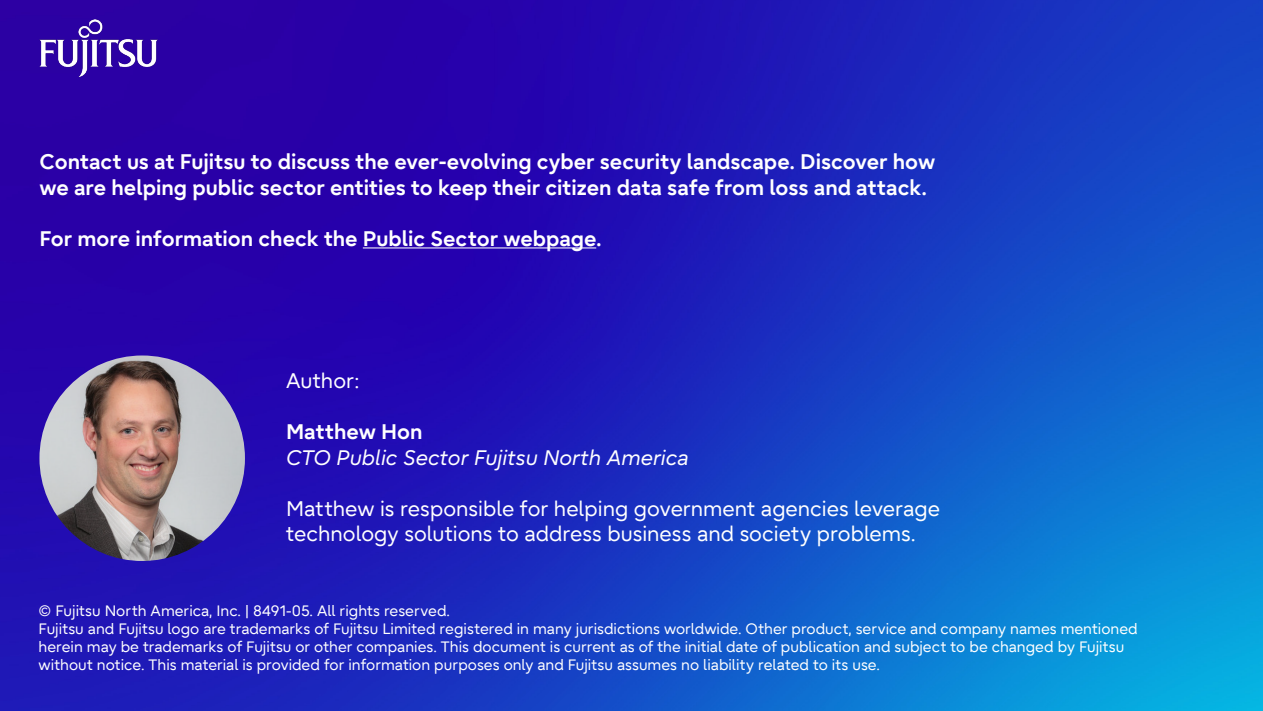
<style>
.page{position:relative;width:1263px;height:711px;background:#fff}
.page>*{position:absolute;margin:0;border:0;box-sizing:border-box;transform-origin:0 0}
.t1{font:700 21px/25.5px "Fujitsu Infinity Pro";color:#fff}
.t2{font:21px/25.5px "Fujitsu Infinity Pro";color:#fff}
.t3{font:italic 21px "Fujitsu Infinity Pro";color:#fff}
.t4{font:15px/18px "Fujitsu Infinity Pro";color:#fff}
</style>
<div class="page">
<img style="left:0;top:0;width:1263px;height:711px">
<hr style="left:363px;top:247px;width:233px;height:1px;background:#fff">
<img style="left:39px;top:19px;width:119px;height:58px">
<img style="left:39px;top:355px;width:206px;height:206px;border-radius:103px">
<h1 class="t1" style="left:39px;top:149px;width:897px">Contact us at Fujitsu to discuss the ever-evolving cyber security landscape. Discover how we are helping public sector entities to keep their citizen data safe from loss and attack.</h1>
<h1 class="t1" style="left:39px;top:226px;width:564px">For more information check the Public Sector webpage.</h1>
<h1 class="t2" style="left:286px;top:368px;width:75px">Author:</h1>
<h1 class="t1" style="left:286px;top:419px;width:138px">Matthew Hon</h1>
<h1 class="t3" style="left:286px;top:444px;width:404px">CTO Public Sector Fujitsu North America</h1>
<h1 class="t2" style="left:286px;top:495px;width:655px">Matthew is responsible for helping government agencies leverage technology solutions to address business and society problems.</h1>
<p class="t4" style="left:39px;top:601px;width:1100px">© Fujitsu North America, Inc. | 8491-05. All rights reserved.<br>Fujitsu and Fujitsu logo are trademarks of Fujitsu Limited registered in many jurisdictions worldwide. Other product, service and company names mentioned herein may be trademarks of Fujitsu or other companies. This document is current as of the initial date of publication and subject to be changed by Fujitsu without notice. This material is provided for information purposes only and Fujitsu assumes no liability related to its use.</p>
</div>
